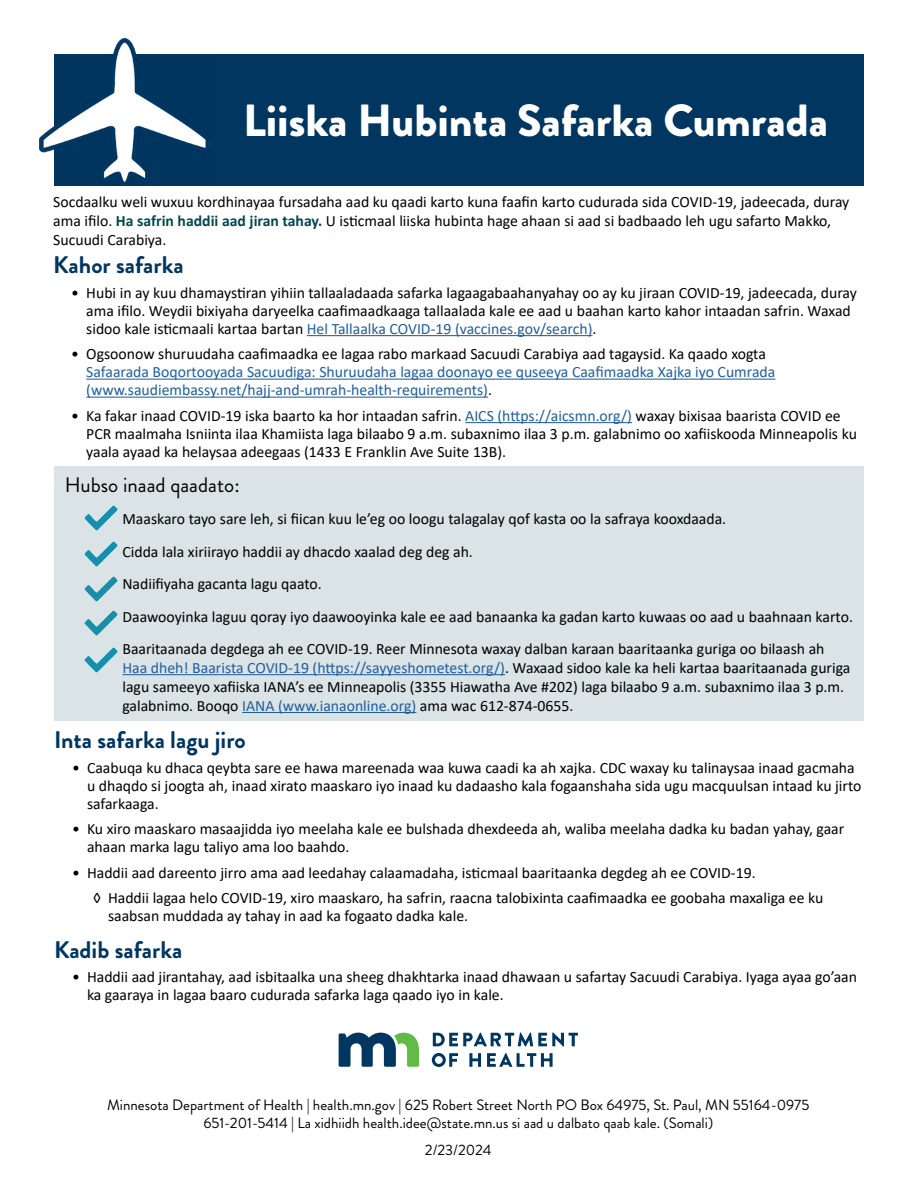
<style>
.page{position:relative;width:918px;height:1188px;background:#fff}
.page>*{position:absolute;margin:0;border:0;box-sizing:border-box;transform-origin:0 0}
.H1_-_Bold{font:900 45px "Brandon Grotesque";color:#fff}
.t1{font:700 24px "Brandon Grotesque";color:#003660}
.t2{font:21px "Brandon Grotesque";color:#000}
.body{font:15.75px/18px "Calibri";color:#000}
.t3{font:15.75px/18px "Calibri";color:#215e9e}
.body_10{font:15px/18px "Brandon Grotesque";color:#000;text-align:center}
.s1{font-weight:700;color:#034750}
.s2{color:#215e9e}
.s3{color:#000}
</style>
<div class="page">
<div style="left:54px;top:54px;width:810px;height:132px;background:#003660"></div>
<hr style="left:307px;top:335px;width:286px;height:1px;background:#215e9e">
<hr style="left:86px;top:379px;width:689px;height:1px;background:#215e9e">
<hr style="left:86px;top:397px;width:402px;height:1px;background:#215e9e">
<hr style="left:465px;top:422px;width:167px;height:1px;background:#215e9e">
<div style="left:54px;top:466px;width:810px;height:256px;background:#dae3e6"></div>
<hr style="left:122px;top:674px;width:383px;height:1px;background:#215e9e">
<hr style="left:242px;top:712px;width:174px;height:1px;background:#215e9e">
<img style="left:40px;top:38px;width:169px;height:148px">
<img style="left:85px;top:505px;width:32px;height:25px">
<img style="left:85px;top:542px;width:32px;height:25px">
<img style="left:85px;top:576px;width:32px;height:25px">
<img style="left:85px;top:611px;width:32px;height:25px">
<img style="left:85px;top:648px;width:32px;height:24px">
<svg style="left:339px;top:1033px;width:80px;height:34px"></svg>
<svg style="left:433px;top:1033px;width:145px;height:14px"></svg>
<svg style="left:432px;top:1053px;width:26px;height:14px"></svg>
<svg style="left:469px;top:1053px;width:12px;height:14px"></svg>
<svg style="left:487px;top:1053px;width:66px;height:14px"></svg>
<h1 class="H1_-_Bold" style="left:243px;top:88px;width:587px">Liiska Hubinta Safarka Cumrada</h1>
<p class="body" style="left:53px;top:192px;width:798px;line-height:18.9px">Socdaalku weli wuxuu kordhinayaa fursadaha aad ku qaadi karto kuna faafin karto cudurada sida COVID-19, jadeecada, duray ama ifilo. <span class="s1">Ha safrin haddii aad jiran tahay.</span> U isticmaal liiska hubinta hage ahaan si aad si badbaado leh ugu safarto Makko,<br>Sucuudi Carabiya.</p>
<h2 class="t1" style="left:53px;top:248px;width:132px">Kahor safarka</h2>
<p class="body" style="left:86px;top:283px;width:772px;text-indent:-15px">• Hubi in ay kuu dhamaystiran yihiin tallaaladaada safarka lagaagabaahanyahay oo ay ku jiraan COVID-19, jadeecada, duray ama ifilo. Weydii bixiyaha daryeelka caafimaadkaaga tallaalada kale ee aad u baahan karto kahor intaadan safrin. Waxad sidoo kale isticmaali kartaa bartan <span class="s2">Hel Tallaalka COVID-19 (vaccines.gov/search)</span>.</p>
<p class="t3" style="left:86px;top:345px;width:691px;text-indent:-15px"><span class="s3">• Ogsoonow shuruudaha caafimaadka ee lagaa rabo markaad Sacuudi Carabiya aad tagaysid. Ka qaado xogta<br></span>Safaarada Boqortooyada Sacuudiga: Shuruudaha lagaa doonayo ee quseeya Caafimaadka Xajka iyo Cumrada (www.saudiembassy.net/hajj-and-umrah-health-requirements)<span class="s3">.</span></p>
<p class="body" style="left:86px;top:406px;width:772px;text-indent:-15px">• Ka fakar inaad COVID-19 iska baarto ka hor intaadan safrin. <span class="s2">AICS (https://aicsmn.org/)</span> waxay bixisaa baarista COVID ee<br>PCR maalmaha Isniinta ilaa Khamiista laga bilaabo 9 a.m. subaxnimo ilaa 3 p.m. galabnimo oo xafiiskooda Minneapolis ku yaala ayaad ka helaysaa adeegaas (1433 E Franklin Ave Suite 13B).</p>
<h3 class="t2" style="left:65px;top:470px;width:176px">Hubso inaad qaadato:</h3>
<p class="body" style="left:122px;top:510px;width:605px">Maaskaro tayo sare leh, si fiican kuu le’eg oo loogu talagalay qof kasta oo la safraya kooxdaada.</p>
<p class="body" style="left:122px;top:542px;width:352px">Cidda lala xiriirayo haddii ay dhacdo xaalad deg deg ah.</p>
<p class="body" style="left:122px;top:575px;width:201px">Nadiifiyaha gacanta lagu qaato.</p>
<p class="body" style="left:122px;top:607px;width:732px">Daawooyinka laguu qoray iyo daawooyinka kale ee aad banaanka ka gadan karto kuwaas oo aad u baahnaan karto.</p>
<p class="body" style="left:122px;top:639px;width:729px;line-height:18.9px">Baaritaanada degdega ah ee COVID-19. Reer Minnesota waxay dalban karaan baaritaanka guriga oo bilaash ah <span class="s2">Haa dheh! Baarista COVID-19 (https://sayyeshometest.org/)</span>. Waxaad sidoo kale ka heli kartaa baaritaanada guriga lagu sameeyo xafiiska IANA’s ee Minneapolis (3355 Hiawatha Ave #202) laga bilaabo 9 a.m. subaxnimo ilaa 3 p.m. galabnimo. Booqo <span class="s2">IANA (www.ianaonline.org)</span> ama wac 612-874-0655.</p>
<h2 class="t1" style="left:54px;top:723px;width:193px">Inta safarka lagu jiro</h2>
<p class="body" style="left:87px;top:758px;width:776px;text-indent:-15px">• Caabuqa ku dhaca qeybta sare ee hawa mareenada waa kuwa caadi ka ah xajka. CDC waxay ku talinaysaa inaad gacmaha u dhaqdo si joogta ah, inaad xirato maaskaro iyo inaad ku dadaasho kala fogaanshaha sida ugu macquulsan intaad ku jirto safarkaaga.</p>
<p class="body" style="left:87px;top:820px;width:759px;text-indent:-15px">• Ku xiro maaskaro masaajidda iyo meelaha kale ee bulshada dhexdeeda ah, waliba meelaha dadka ku badan yahay, gaar ahaan marka lagu taliyo ama loo baahdo.</p>
<p class="body" style="left:72px;top:863px;width:685px">• Haddii aad dareento jirro ama aad leedahay calaamadaha, isticmaal baaritaanka degdeg ah ee COVID-19.</p>
<p class="body" style="left:108px;top:889px;width:717px;text-indent:-15px">◊ Haddii lagaa helo COVID-19, xiro maaskaro, ha safrin, raacna talobixinta caafimaadka ee goobaha maxaliga ee ku saabsan muddada ay tahay in aad ka fogaato dadka kale.</p>
<h2 class="t1" style="left:54px;top:932px;width:130px">Kadib safarka</h2>
<p class="body" style="left:87px;top:968px;width:772px;text-indent:-15px">• Haddii aad jirantahay, aad isbitaalka una sheeg dhakhtarka inaad dhawaan u safartay Sacuudi Carabiya. Iyaga ayaa go’aan ka gaaraya in lagaa baaro cudurada safarka laga qaado iyo in kale.</p>
<p class="body_10" style="left:107px;top:1096px;width:704px">Minnesota Department of Health | health.mn.gov | 625 Robert Street North PO Box 64975, St. Paul, MN 55164-0975<br>651-201-5414 | La xidhiidh health.idee@state.mn.us si aad u dalbato qaab kale. (Somali)</p>
<p class="body_10" style="left:425px;top:1141px;width:68px">2/23/2024</p>
</div>
